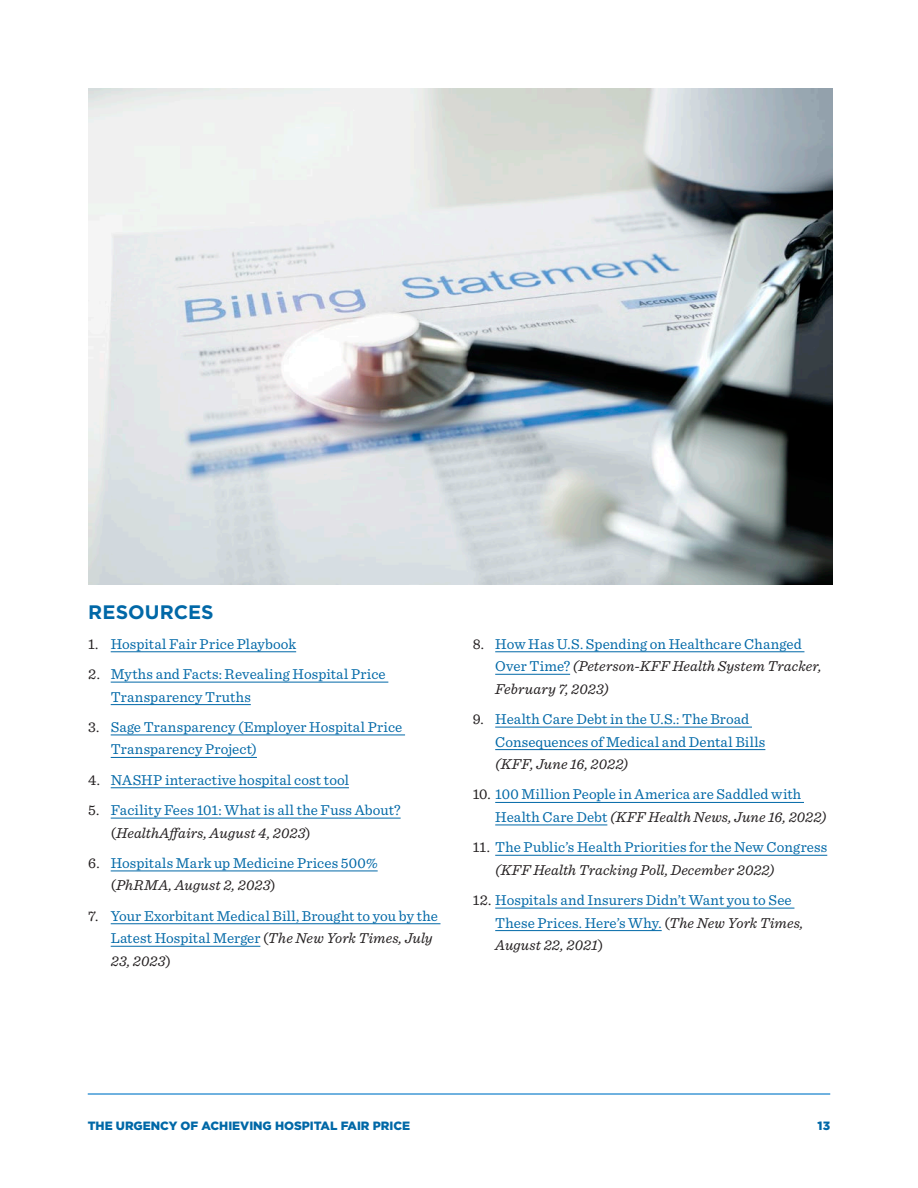
<style>
.page{position:relative;width:918px;height:1188px;background:#fff}
.page>*{position:absolute;margin:0;border:0;box-sizing:border-box;transform-origin:0 0}
.t1{font:700 19.5px "Gotham";letter-spacing:.005em;color:#0168a7}
.t2{font:15px/22.5px "Sentinel";letter-spacing:.005em;color:#0168a7}
.t3{font:italic 15px/22.5px "Sentinel";letter-spacing:.005em;color:#231f20}
.t4{font:900 12px "Gotham";letter-spacing:-.005em;color:#0168a7}
.s1{color:#231f20}
.s2{font-style:italic;color:#231f20}
.s3{font-style:normal}
.s4{font-style:normal;color:#0168a7}
</style>
<div class="page">
<hr style="left:88px;top:1093px;width:742px;height:2px;background:#0076c8">
<hr style="left:111px;top:652px;width:185px;height:1px;background:#0168a7">
<hr style="left:111px;top:682px;width:277px;height:1px;background:#0168a7">
<hr style="left:111px;top:704px;width:140px;height:1px;background:#0168a7">
<hr style="left:111px;top:735px;width:294px;height:1px;background:#0168a7">
<hr style="left:111px;top:757px;width:146px;height:1px;background:#0168a7">
<hr style="left:111px;top:788px;width:238px;height:1px;background:#0168a7">
<hr style="left:111px;top:818px;width:290px;height:1px;background:#0168a7">
<hr style="left:111px;top:871px;width:267px;height:1px;background:#0168a7">
<hr style="left:111px;top:924px;width:330px;height:1px;background:#0168a7">
<hr style="left:111px;top:946px;width:149px;height:1px;background:#0168a7">
<hr style="left:495px;top:652px;width:309px;height:1px;background:#0168a7">
<hr style="left:495px;top:674px;width:75px;height:1px;background:#0168a7">
<hr style="left:495px;top:727px;width:257px;height:1px;background:#0168a7">
<hr style="left:495px;top:749px;width:270px;height:1px;background:#0168a7">
<hr style="left:495px;top:802px;width:309px;height:1px;background:#0168a7">
<hr style="left:495px;top:825px;width:112px;height:1px;background:#0168a7">
<hr style="left:495px;top:855px;width:332px;height:1px;background:#0168a7">
<hr style="left:495px;top:908px;width:299px;height:1px;background:#0168a7">
<hr style="left:495px;top:930px;width:167px;height:1px;background:#0168a7">
<img style="left:88px;top:88px;width:745px;height:497px">
<h1 class="t1" style="left:88px;top:599px;width:127px">RESOURCES</h1>
<p class="t2" style="left:88px;top:632px;width:209px"><span class="s1">1.</span> Hospital Fair Price Playbook</p>
<p class="t2" style="left:111px;top:662px;width:277px;text-indent:-23px"><span class="s1">2.</span> Myths and Facts: Revealing Hospital Price<br>Transparency Truths</p>
<p class="t2" style="left:111px;top:715px;width:293px;text-indent:-23px"><span class="s1">3.</span> Sage Transparency (Employer Hospital Price<br>Transparency Project)</p>
<p class="t2" style="left:88px;top:768px;width:262px"><span class="s1">4.</span> NASHP interactive hospital cost tool</p>
<p class="t2" style="left:111px;top:798px;width:291px;text-indent:-23px"><span class="s1">5.</span> Facility Fees 101: What is all the Fuss About? <span class="s1">(</span><span class="s2">HealthAffairs, August 4, 2023</span><span class="s1">)</span></p>
<p class="t2" style="left:111px;top:851px;width:268px;text-indent:-22px"><span class="s1">6.</span> Hospitals Mark up Medicine Prices 500% <span class="s1">(</span><span class="s2">PhRMA, August 2, 2023</span><span class="s1">)</span></p>
<p class="t2" style="left:111px;top:904px;width:329px;text-indent:-22px"><span class="s1">7.</span> Your Exorbitant Medical Bill, Brought to you by the<br>Latest Hospital Merger <span class="s1">(</span><span class="s2">The New York Times, July<br>23, 2023</span><span class="s1">)</span></p>
<p class="t3" style="left:495px;top:632px;width:328px;text-indent:-22px"><span class="s3">8.</span> <span class="s4">How Has U.S. Spending on Healthcare Changed<br>Over Time?</span> (Peterson-KFF Health System Tracker,<br>February 7, 2023)</p>
<p class="t2" style="left:495px;top:707px;width:272px;text-indent:-22px"><span class="s1">9.</span> Health Care Debt in the U.S.: The Broad<br>Consequences of Medical and Dental Bills</p>
<p class="t3" style="left:495px;top:752px;width:135px">(KFF, June 16, 2022)</p>
<p class="t2" style="left:495px;top:782px;width:333px;text-indent:-22px"><span class="s1">10.</span> 100 Million People in America are Saddled with<br>Health Care Debt <span class="s2">(KFF Health News, June 16, 2022)</span></p>
<p class="t2" style="left:495px;top:835px;width:334px;text-indent:-22px"><span class="s1">11.</span> The Public’s Health Priorities for the New Congress <span class="s2">(KFF Health Tracking Poll, December 2022)</span></p>
<p class="t2" style="left:495px;top:888px;width:310px;text-indent:-22px"><span class="s1">12.</span> Hospitals and Insurers Didn’t Want you to See<br>These Prices. Here’s Why. <span class="s1">(</span><span class="s2">The New York Times,<br>August 22, 2021</span><span class="s1">)</span></p>
<p class="t4" style="left:88px;top:1117px;width:324px">THE URGENCY OF ACHIEVING HOSPITAL FAIR PRICE</p>
<p class="t4" style="left:818px;top:1117px;width:14px">13</p>
</div>
